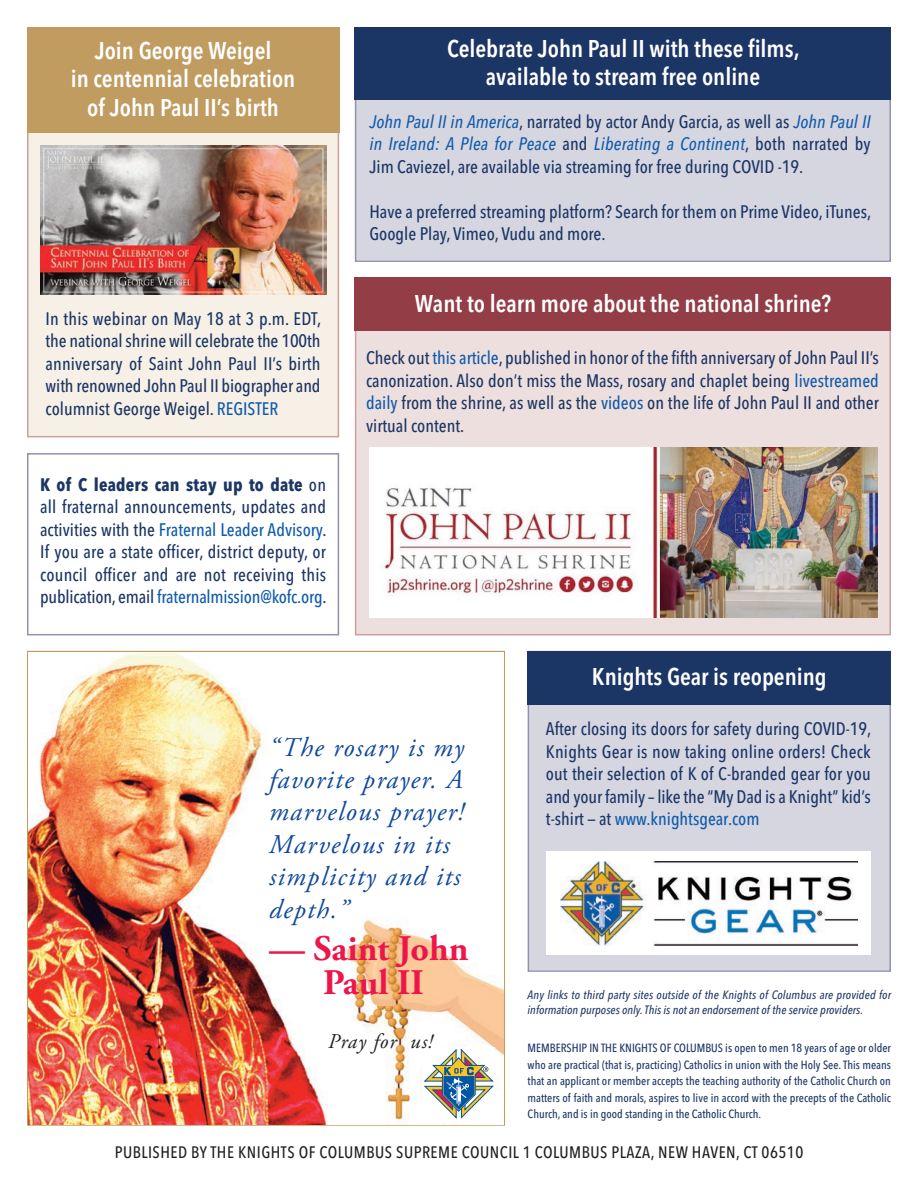
<style>
.page{position:relative;width:918px;height:1188px;background:#fff}
.page>*{position:absolute;margin:0;border:0;box-sizing:border-box;transform-origin:0 0}
.t1{font:700 36px/34.2px "Adobe Garamond Pro";color:#ed164b;text-align:center}
.t2{font:italic 27px/32.4px "Adobe Garamond Pro";letter-spacing:.05em;color:#0f499d}
.t3{font:600 24px/28.5px "Avenir Next Condensed";color:#fff;text-align:center}
.t4{font:italic 21px "Adobe Garamond Pro";letter-spacing:.05em;color:#231f20}
.t5{font:500 18px/22.5px "Avenir Next Condensed";color:#1b3565;text-align:justify}
.t6{font:500 16.5px "Avenir Next Condensed";letter-spacing:.03em;color:#231f20}
.t7{font:italic 500 12px/15px "Avenir Next Condensed";color:#1b3565}
.t8{font:500 11.85px/16.5px "Avenir Next Condensed";color:#1b3565;text-align:justify}
.s1{color:#105baa}
.s2{font-weight:700}
.s3{font-style:italic;color:#105baa}
</style>
<div class="page">
<div style="left:27px;top:453px;width:312px;height:182px;border:2px solid #9291ac"></div>
<div style="left:356px;top:279px;width:534px;height:355px;background:#eddfdd"></div>
<div style="left:355px;top:277px;width:536px;height:54px;background:#933d47"></div>
<div style="left:28px;top:28px;width:310px;height:408px;background:#f6f0e6"></div>
<div style="left:27px;top:27px;width:312px;height:410px;border:2px solid #cba09e"></div>
<div style="left:27px;top:27px;width:312px;height:105px;background:#c09c61"></div>
<div style="left:529px;top:652px;width:360px;height:318px;background:#d6d6e1"></div>
<div style="left:528px;top:651px;width:363px;height:321px;border:2px solid #9291ac"></div>
<div style="left:528px;top:651px;width:363px;height:54px;background:#1b3565"></div>
<img style="left:40px;top:146px;width:286px;height:149px">
<img style="left:369px;top:447px;width:509px;height:170px">
<div style="left:356px;top:28px;width:534px;height:232px;background:#d6d6e1"></div>
<div style="left:355px;top:27px;width:536px;height:235px;border:2px solid #9291ac"></div>
<div style="left:355px;top:27px;width:536px;height:73px;background:#1b3565"></div>
<div style="left:546px;top:851px;width:325px;height:104px;background:#fff"></div>
<img style="left:560px;top:862px;width:298px;height:84px">
<img style="left:28px;top:653px;width:476px;height:471px">
<div style="left:422px;top:1048px;width:73px;height:74px;background:#fff"></div>
<svg style="left:424px;top:1049px;width:69px;height:70px"></svg>
<h3 class="t3" style="left:71px;top:35px;width:226px">Join George Weigel<br>in centennial celebration of John Paul II’s birth</h3>
<p class="t5" style="left:46px;top:307px;width:277px">In this webinar on May 18 at 3 p.m. EDT, the national shrine will celebrate the 100th anniversary of Saint John Paul II’s birth with renowned John Paul II biographer and columnist George Weigel. <span class="s1">REGISTER</span></p>
<p class="t5" style="left:40px;top:473px;width:288px"><span class="s2">K of C leaders can stay up to date</span> on all fraternal announcements, updates and activities with the <span class="s1">Fraternal Leader Advisory</span>.<br>If you are a state officer, district deputy, or council officer and are not receiving this publication, email <span class="s1">fraternalmission@kofc.org</span>.</p>
<h3 class="t3" style="left:447px;top:33px;width:354px">Celebrate John Paul II with these films, available to stream free online</h3>
<p class="t5" style="left:369px;top:110px;width:503px"><span class="s3">John Paul II in America</span>, narrated by actor Andy Garcia, as well as <span class="s3">John Paul II in Ireland: A Plea for Peace</span> and <span class="s3">Liberating a Continent</span>, both narrated by Jim Caviezel, are available via streaming for free during COVID -19.</p>
<p class="t5" style="left:369px;top:200px;width:503px">Have a preferred streaming platform? Search for them on Prime Video, iTunes,<br>Google Play, Vimeo, Vudu and more.</p>
<h3 class="t3" style="left:415px;top:289px;width:418px">Want to learn more about the national shrine?</h3>
<p class="t5" style="left:366px;top:347px;width:514px">Check out <span class="s1">this article</span>, published in honor of the fifth anniversary of John Paul II’s canonization. Also don’t miss the Mass, rosary and chaplet being <span class="s1">livestreamed daily</span> from the shrine, as well as the <span class="s1">videos</span> on the life of John Paul II and other virtual content.</p>
<h3 class="t3" style="left:592px;top:662px;width:236px">Knights Gear is reopening</h3>
<h2 class="t2" style="left:269px;top:733px;width:197px">“The rosary is my favorite prayer. A marvelous prayer!<br>Marvelous in its simplicity and its depth.”</h2>
<h1 class="t1" style="left:269px;top:934px;width:201px">— Saint John<br>Paul II</h1>
<p class="t4" style="left:328px;top:1033px;width:106px">Pray for us!</p>
<p class="t5" style="left:546px;top:718px;width:327px">After closing its doors for safety during COVID-19, Knights Gear is now taking online orders! Check out their selection of K of C-branded gear for you and your family – like the “My Dad is a Knight” kid’s t-shirt — at <span class="s1">www.knightsgear.com</span></p>
<p class="t7" style="left:528px;top:988px;width:365px">Any links to third party sites outside of the Knights of Columbus are provided for information purposes only. This is not an endorsement of the service providers.</p>
<p class="t8" style="left:528px;top:1040px;width:365px">MEMBERSHIP IN THE KNIGHTS OF COLUMBUS is open to men 18 years of age or older who are practical (that is, practicing) Catholics in union with the Holy See. This means that an applicant or member accepts the teaching authority of the Catholic Church on matters of faith and morals, aspires to live in accord with the precepts of the Catholic Church, and is in good standing in the Catholic Church.</p>
<p class="t6" style="left:115px;top:1142px;width:690px">PUBLISHED BY THE KNIGHTS OF COLUMBUS SUPREME COUNCIL 1 COLUMBUS PLAZA, NEW HAVEN, CT 06510</p>
</div>
